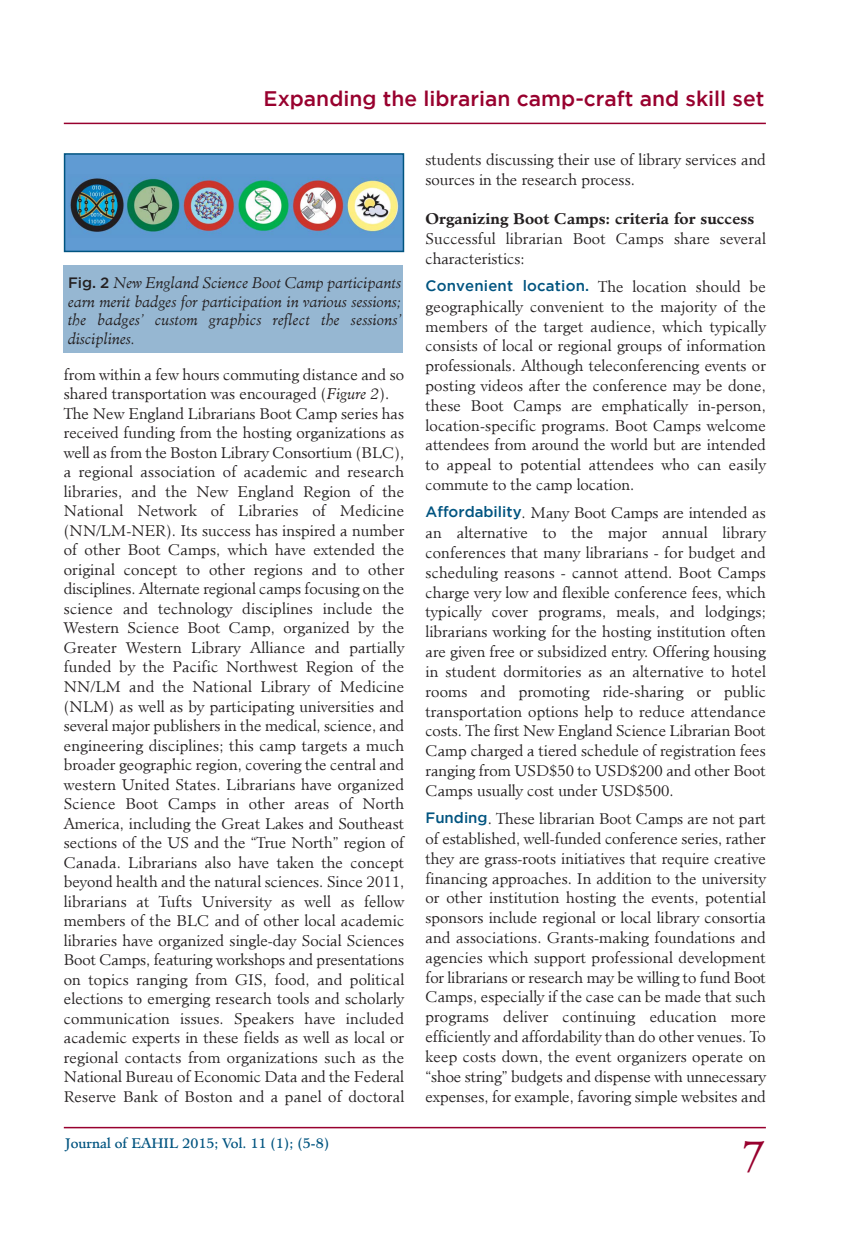
<style>
.page{position:relative;width:851px;height:1234px;background:#fff}
.page>*{position:absolute;margin:0;border:0;box-sizing:border-box;transform-origin:0 0}
.t1{font:italic 300 42px "Minister";color:#98002e}
.t2{font:500 21px "Gotham";color:#98002e}
.t3{font:300 15px/19.5px "Minister";letter-spacing:.005em;color:#231f20}
.t4{font:italic 300 15px/18.6px "Minister";letter-spacing:.01em;color:#231f20;text-align:justify}
.t5{font:700 15px "Minister";color:#231f20}
.t6{font:500 15px "Gotham";letter-spacing:.01em;color:#005480}
.t7{font:13.5px "Minister";color:#005480}
.s1{font-family:"Gotham";font-weight:500;font-style:normal}
.s2{font-style:italic}
.s3{font-family:"Minister";font-weight:300;color:#231f20}
.s4{font-family:"Gotham";font-weight:500;color:#005480}
</style>
<div class="page">
<hr style="left:64px;top:1126px;width:701px;height:2px;background:#98002e">
<hr style="left:64px;top:123px;width:701px;height:1px;background:#98002e">
<img style="left:67px;top:156px;width:334px;height:93px">
<div style="left:64px;top:153px;width:340px;height:99px;border:2px solid #005480"></div>
<div style="left:64px;top:265px;width:339px;height:88px;background:#96b7d2"></div>
<h2 class="t2" style="left:263px;top:91px;width:502px">Expanding the librarian camp-craft and skill set</h2>
<p class="t4" style="left:68px;top:274px;width:335px"><span class="s1">Fig. 2</span> New England Science Boot Camp participants earn merit badges for participation in various sessions; the badges’ custom graphics reflect the sessions’ disciplines.</p>
<p class="t3" style="left:64px;top:365px;width:342px">from within a few hours commuting distance and so shared transportation was encouraged (<span class="s2">Figure 2</span>).<br>The New England Librarians Boot Camp series has received funding from the hosting organizations as well as from the Boston Library Consortium (BLC), a regional association of academic and research libraries, and the New England Region of the National Network of Libraries of Medicine (NN/LM-NER). Its success has inspired a number of other Boot Camps, which have extended the original concept to other regions and to other disciplines. Alternate regional camps focusing on the science and technology disciplines include the Western Science Boot Camp, organized by the Greater Western Library Alliance and partially funded by the Pacific Northwest Region of the NN/LM and the National Library of Medicine (NLM) as well as by participating universities and several major publishers in the medical, science, and engineering disciplines; this camp targets a much broader geographic region, covering the central and western United States. Librarians have organized Science Boot Camps in other areas of North America, including the Great Lakes and Southeast sections of the US and the “True North” region of Canada. Librarians also have taken the concept beyond health and the natural sciences. Since 2011, librarians at Tufts University as well as fellow members of the BLC and of other local academic libraries have organized single-day Social Sciences Boot Camps, featuring workshops and presentations on topics ranging from GIS, food, and political elections to emerging research tools and scholarly communication issues. Speakers have included academic experts in these fields as well as local or regional contacts from organizations such as the National Bureau of Economic Data and the Federal Reserve Bank of Boston and a panel of doctoral</p>
<p class="t7" style="left:65px;top:1137px;width:265px">Journal of EAHIL 2015; Vol. 11 (1); (5-8)</p>
<p class="t3" style="left:425px;top:151px;width:342px">students discussing their use of library services and sources in the research process.</p>
<p class="t5" style="left:425px;top:212px;width:330px">Organizing Boot Camps: criteria for success</p>
<p class="t3" style="left:425px;top:229px;width:342px">Successful librarian Boot Camps share several characteristics:</p>
<p class="t6" style="left:425px;top:280px;width:342px">Convenient location. <span class="s3">The location should be</span></p>
<p class="t3" style="left:425px;top:297px;width:342px;text-align:justify">geographically convenient to the majority of the members of the target audience, which typically consists of local or regional groups of information professionals. Although teleconferencing events or posting videos after the conference may be done, these Boot Camps are emphatically in-person, location-specific programs. Boot Camps welcome attendees from around the world but are intended to appeal to potential attendees who can easily commute to the camp location.</p>
<p class="t3" style="left:425px;top:504px;width:342px;text-align:justify"><span class="s4">Affordability</span>. Many Boot Camps are intended as an alternative to the major annual library conferences that many librarians - for budget and scheduling reasons - cannot attend. Boot Camps charge very low and flexible conference fees, which typically cover programs, meals, and lodgings; librarians working for the hosting institution often are given free or subsidized entry. Offering housing in student dormitories as an alternative to hotel rooms and promoting ride-sharing or public transportation options help to reduce attendance costs. The first New England Science Librarian Boot Camp charged a tiered schedule of registration fees ranging from USD$50 to USD$200 and other Boot Camps usually cost under USD$500.</p>
<p class="t3" style="left:425px;top:809px;width:342px;text-align:justify"><span class="s4">Funding</span>. These librarian Boot Camps are not part of established, well-funded conference series, rather they are grass-roots initiatives that require creative financing approaches. In addition to the university or other institution hosting the events, potential sponsors include regional or local library consortia and associations. Grants-making foundations and agencies which support professional development for librarians or research may be willing to fund Boot Camps, especially if the case can be made that such programs deliver continuing education more efficiently and affordability than do other venues. To keep costs down, the event organizers operate on “shoe string” budgets and dispense with unnecessary expenses, for example, favoring simple websites and</p>
<h1 class="t1" style="left:741px;top:1137px;width:25px">7</h1>
</div>
